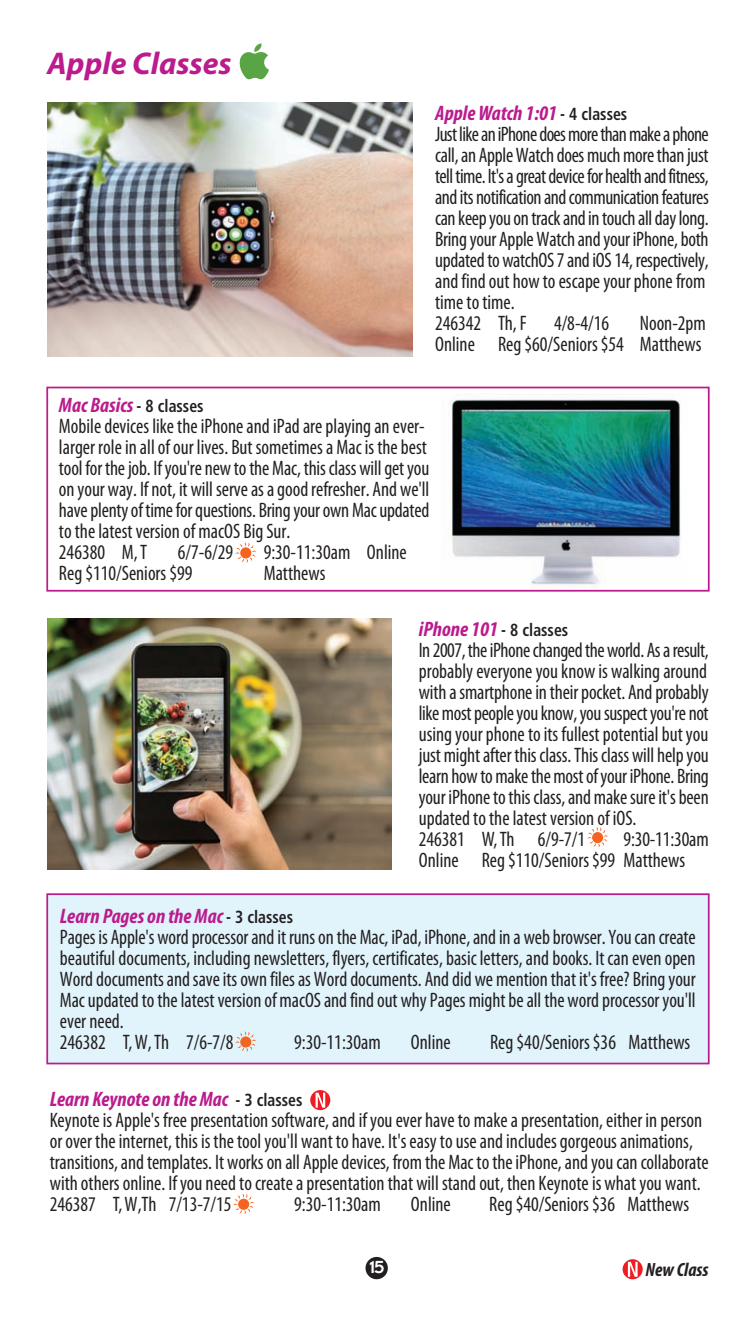
<style>
.page{position:relative;width:756px;height:1323px;background:#fff}
.page>*{position:absolute;margin:0;border:0;box-sizing:border-box;transform-origin:0 0}
.t1{font:italic 700 31.5px "Myriad Pro";color:#bb1b8d}
.t2{font:condensed 21px/21px "Myriad Pro";letter-spacing:-.005em;color:#231f20;scale:.95 1}
.t3{font:italic 700 condensed 19.25px "Myriad Pro";color:#231f20}
.t4{font:19.25px "Insignia";color:#fff}
.s1{font-weight:700;font-style:italic;color:#bb1b8d}
.s2{font-family:"Frutiger";font-weight:700;font-size:17.5px}
</style>
<div class="page">
<div style="left:46px;top:893px;width:664px;height:171px;background:#e1f4fc;border:2px solid #bb1b8d"></div>
<svg style="left:623px;top:1259px;width:20px;height:20px"></svg>
<div style="left:366px;top:1257px;width:22px;height:22px;background:#231f20;border-radius:50%"></div>
<svg style="left:310px;top:1090px;width:20px;height:20px"></svg>
<svg style="left:240px;top:43px;width:29px;height:36px"></svg>
<img style="left:449px;top:394px;width:232px;height:191px">
<div style="left:46px;top:387px;width:664px;height:205px;border:2px solid #bb1b8d"></div>
<img style="left:47px;top:619px;width:345px;height:251px">
<img style="left:47px;top:103px;width:365px;height:254px">
<svg style="left:236px;top:542px;width:20px;height:21px"></svg>
<svg style="left:587px;top:827px;width:21px;height:21px"></svg>
<svg style="left:236px;top:1031px;width:20px;height:21px"></svg>
<svg style="left:233px;top:1194px;width:21px;height:20px"></svg>
<h1 class="t1" style="left:47px;top:51px;width:186px">Apple Classes</h1>
<p class="t2" style="left:435px;top:103px;width:290px"><span class="s1">Apple Watch 1:01</span> <span class="s2">- 4 classes<br></span>Just like an iPhone does more than make a phone call, an Apple Watch does much more than just tell time. It's a great device for health and fitness, and its notification and communication features can keep you on track and in touch all day long.<br>Bring your Apple Watch and your iPhone, both updated to watchOS 7 and iOS 14, respectively, and find out how to escape your phone from time to time.<br>246342 Th, F</p>
<p class="t2" style="left:554px;top:313px;width:60px">4/8-4/16</p>
<p class="t2" style="left:435px;top:313px;width:287px;text-align:right">Noon-2pm<br>Online Reg $60/Seniors $54 Matthews</p>
<p class="t2" style="left:59px;top:396px;width:391px"><span class="s1">Mac Basics</span> <span class="s2">- 8 classes<br></span>Mobile devices like the iPhone and iPad are playing an ever&shy;larger role in all of our lives. But sometimes a Mac is the best tool for the job. If you're new to the Mac, this class will get you on your way. If not, it will serve as a good refresher. And we'll have plenty of time for questions. Bring your own Mac updated to the latest version of macOS Big Sur.<br>246380 M, T</p>
<p class="t2" style="left:178px;top:543px;width:60px">6/7-6/29</p>
<p class="t2" style="left:264px;top:543px;width:152px">9:30-11:30am Online</p>
<p class="t2" style="left:59px;top:564px;width:142px">Reg $110/Seniors $99</p>
<p class="t2" style="left:264px;top:564px;width:67px">Matthews</p>
<p class="t2" style="left:419px;top:619px;width:307px"><span class="s1">iPhone 101</span> <span class="s2">- 8 classes<br></span>In 2007, the iPhone changed the world. As a result, probably everyone you know is walking around with a smartphone in their pocket. And probably like most people you know, you suspect you're not using your phone to its fullest potential but you just might after this class. This class will help you learn how to make the most of your iPhone. Bring your iPhone to this class, and make sure it's been updated to the latest version of iOS.<br>246381 W, Th 6/9-7/1</p>
<p class="t2" style="left:419px;top:829px;width:307px;text-indent:205px">9:30-11:30am<br>Online Reg $110/Seniors $99 Matthews</p>
<p class="t2" style="left:60px;top:907px;width:671px"><span class="s1">Learn Pages on the Mac</span> <span class="s2">- 3 classes<br></span>Pages is Apple's word processor and it runs on the Mac, iPad, iPhone, and in a web browser. You can create beautiful documents, including newsletters, flyers, certificates, basic letters, and books. It can even open Word documents and save its own files as Word documents. And did we mention that it's free? Bring your Mac updated to the latest version of macOS and find out why Pages might be all the word processor you'll ever need.<br>246382 T, W, Th 7/6-7/8</p>
<p class="t2" style="left:294px;top:1033px;width:93px">9:30-11:30am</p>
<p class="t2" style="left:411px;top:1033px;width:44px">Online</p>
<p class="t2" style="left:490px;top:1033px;width:212px">Reg $40/Seniors $36 Matthews</p>
<p class="t2" style="left:50px;top:1090px;width:695px"><span class="s1">Learn Keynote on the Mac</span> <span class="s2">- 3 classes<br></span>Keynote is Apple's free presentation software, and if you ever have to make a presentation, either in person or over the internet, this is the tool you'll want to have. It's easy to use and includes gorgeous animations, transitions, and templates. It works on all Apple devices, from the Mac to the iPhone, and you can collaborate with others online. If you need to create a presentation that will stand out, then Keynote is what you want.<br>246387 T, W,Th 7/13-7/15</p>
<p class="t2" style="left:294px;top:1195px;width:93px">9:30-11:30am</p>
<p class="t2" style="left:411px;top:1195px;width:44px">Online</p>
<p class="t2" style="left:489px;top:1195px;width:212px">Reg $40/Seniors $36 Matthews</p>
<p class="t4" style="left:369px;top:1261px;width:17px">15</p>
<p class="t3" style="left:646px;top:1262px;width:65px">New Class</p>
</div>
